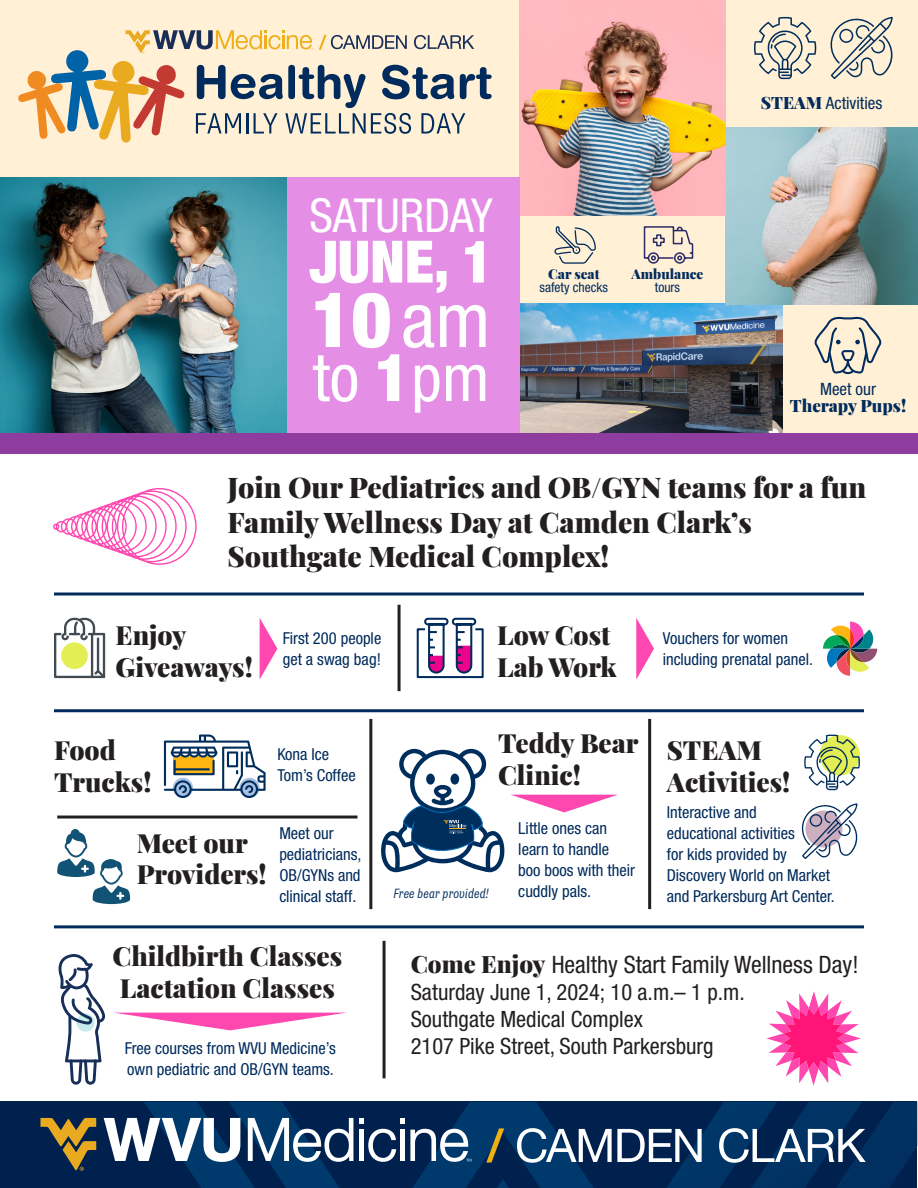
<style>
.page{position:relative;width:918px;height:1188px;background:#fff}
.page>*{position:absolute;margin:0;border:0;box-sizing:border-box;transform-origin:0 0}
.t1{font:900 condensed 76.5px "Helvetica Neue LT Std";color:#fff}
.t2{font:condensed 66px "Helvetica Neue LT Std";color:#fff}
.t3{font:900 condensed 58.5px "Helvetica Neue LT Std";color:#fff}
.t4{font:condensed 46.95px "Helvetica Neue LT Std";color:#fff}
.t5{font:900 28.5px/34.2px "Playfair Display";color:#231f20}
.t6{font:900 26.4px/31.7px "Playfair Display";color:#231f20}
.t7{font:condensed 24px "Helvetica Neue LT Std";color:#231f20}
.t8{font:condensed 22.5px "Helvetica Neue LT Std";color:#231f20}
.t9{font:condensed 17.1px "Helvetica Neue LT Std";color:#002b5c}
.t10{font:900 17.1px "Playfair Display";color:#002b5c}
.t11{font:condensed 16.5px/21px "Helvetica Neue LT Std";color:#002b5c}
.t12{font:condensed 13.5px "Helvetica Neue LT Std";color:#002b5c}
.t13{font:italic 300 condensed 13.5px "Supria Sans";color:#002b5c}
.t14{font:900 13.5px "Playfair Display";color:#002b5c}
.s1{font-weight:400}
.s2{font-weight:900}
.s3{font-family:"Playfair Display";font-weight:900;font-stretch:normal}
</style>
<div class="page">
<div style="left:0;top:0;width:918px;height:433px;background:#fff0d6"></div>
<svg style="left:823px;top:622px;width:54px;height:54px"></svg>
<img style="left:520px;top:304px;width:262px;height:129px">
<img style="left:0;top:177px;width:287px;height:258px">
<img style="left:725px;top:128px;width:193px;height:176px">
<img style="left:520px;top:0;width:205px;height:216px">
<div style="left:287px;top:177px;width:233px;height:258px;background:#e58ee6"></div>
<svg style="left:164px;top:735px;width:102px;height:63px"></svg>
<svg style="left:260px;top:618px;width:17px;height:61px"></svg>
<svg style="left:636px;top:618px;width:18px;height:62px"></svg>
<svg style="left:416px;top:617px;width:68px;height:62px"></svg>
<svg style="left:53px;top:488px;width:144px;height:77px"></svg>
<svg style="left:643px;top:226px;width:51px;height:38px"></svg>
<svg style="left:554px;top:226px;width:42px;height:38px"></svg>
<svg style="left:830px;top:16px;width:63px;height:63px"></svg>
<svg style="left:754px;top:17px;width:62px;height:62px"></svg>
<div style="left:1px;top:433px;width:917px;height:21px;background:#8f3c9f"></div>
<svg style="left:54px;top:592px;width:810px;height:4px;background:#3f5f84"></svg>
<hr style="left:54px;top:709px;width:810px;height:3px;background:#002b5c">
<hr style="left:54px;top:925px;width:810px;height:3px;background:#002b5c">
<svg style="left:54px;top:618px;width:51px;height:60px"></svg>
<svg style="left:116px;top:1013px;width:228px;height:17px"></svg>
<hr style="left:398px;top:605px;width:3px;height:86px;background:#231f20">
<hr style="left:369px;top:719px;width:3px;height:190px;background:#231f20">
<hr style="left:383px;top:941px;width:3px;height:137px;background:#231f20">
<hr style="left:57px;top:816px;width:300px;height:3px;background:#231f20">
<hr style="left:648px;top:719px;width:3px;height:190px;background:#231f20">
<svg style="left:801px;top:803px;width:57px;height:56px"></svg>
<svg style="left:804px;top:734px;width:56px;height:56px"></svg>
<svg style="left:57px;top:829px;width:73px;height:75px"></svg>
<svg style="left:381px;top:749px;width:237px;height:123px"></svg>
<div style="left:1px;top:1102px;width:916px;height:86px;background:#00214e"></div>
<svg style="left:144px;top:1102px;width:85px;height:86px"></svg>
<svg style="left:229px;top:1102px;width:490px;height:86px"></svg>
<svg style="left:517px;top:1128px;width:185px;height:35px"></svg>
<svg style="left:719px;top:1102px;width:198px;height:86px"></svg>
<svg style="left:104px;top:1118px;width:136px;height:44px"></svg>
<svg style="left:359px;top:1118px;width:45px;height:44px"></svg>
<svg style="left:248px;top:1118px;width:105px;height:44px"></svg>
<svg style="left:40px;top:1118px;width:56px;height:53px"></svg>
<svg style="left:410px;top:1129px;width:61px;height:33px"></svg>
<svg style="left:486px;top:1128px;width:18px;height:35px"></svg>
<svg style="left:766px;top:991px;width:95px;height:95px"></svg>
<svg style="left:58px;top:954px;width:47px;height:131px"></svg>
<svg style="left:18px;top:30px;width:474px;height:112px"></svg>
<svg style="left:814px;top:316px;width:68px;height:58px"></svg>
<p class="t4" style="left:309px;top:188px;width:185px">SATURDAY</p>
<p class="t3" style="left:310px;top:226px;width:185px">JUNE, 1</p>
<p class="t1" style="left:312px;top:273px;width:180px">10<span class="s1">am</span></p>
<p class="t2" style="left:313px;top:340px;width:178px">to <span class="s2">1</span>pm</p>
<p class="t14" style="left:548px;top:263px;width:53px">Car seat</p>
<p class="t12" style="left:540px;top:280px;width:70px">safety checks</p>
<p class="t14" style="left:632px;top:263px;width:73px">Ambulance</p>
<p class="t12" style="left:655px;top:280px;width:27px">tours</p>
<p class="t9" style="left:761px;top:93px;width:123px"><span class="s3">STEAM</span> Activities</p>
<p class="t9" style="left:820px;top:379px;width:58px">Meet our</p>
<p class="t10" style="left:790px;top:392px;width:118px">Therapy Pups!</p>
<p class="t5" style="left:228px;top:468px;width:640px">Join Our Pediatrics and OB/GYN teams for a fun<br>Family Wellness Day at Camden Clark’s<br>Southgate Medical Complex!</p>
<p class="t6" style="left:116px;top:617px;width:72px">Enjoy</p>
<p class="t6" style="left:116px;top:649px;width:139px">Giveaways!</p>
<p class="t11" style="left:283px;top:627px;width:100px">First 200 people</p>
<p class="t11" style="left:283px;top:648px;width:100px">get a swag bag!</p>
<p class="t6" style="left:497px;top:617px;width:115px">Low Cost</p>
<p class="t6" style="left:497px;top:649px;width:121px">Lab Work</p>
<p class="t11" style="left:663px;top:627px;width:127px">Vouchers for women</p>
<p class="t11" style="left:663px;top:648px;width:152px">including prenatal panel.</p>
<p class="t6" style="left:54px;top:732px;width:63px">Food</p>
<p class="t6" style="left:54px;top:764px;width:99px">Trucks!</p>
<p class="t11" style="left:277px;top:744px;width:53px">Kona Ice</p>
<p class="t11" style="left:277px;top:765px;width:80px">Tom’s Coffee</p>
<p class="t6" style="left:137px;top:825px;width:113px">Meet our</p>
<p class="t6" style="left:137px;top:856px;width:131px">Providers!</p>
<p class="t11" style="left:279px;top:823px;width:56px">Meet our</p>
<p class="t11" style="left:279px;top:844px;width:84px">pediatricians,</p>
<p class="t11" style="left:279px;top:865px;width:83px">OB/GYNs and</p>
<p class="t11" style="left:279px;top:886px;width:78px">clinical staff.</p>
<p class="t6" style="left:113px;top:938px;width:231px">Childbirth Classes</p>
<p class="t6" style="left:120px;top:970px;width:217px">Lactation Classes</p>
<p class="t11" style="left:125px;top:1038px;width:212px">Free courses from WVU Medicine’s</p>
<p class="t11" style="left:127px;top:1059px;width:208px">own pediatric and OB/GYN teams.</p>
<p class="t6" style="left:498px;top:725px;width:142px">Teddy Bear</p>
<p class="t6" style="left:498px;top:757px;width:84px">Clinic!</p>
<p class="t11" style="left:518px;top:818px;width:118px">Little ones can learn to handle boo boos with their</p>
<p class="t13" style="left:393px;top:885px;width:97px">Free bear provided!</p>
<p class="t11" style="left:518px;top:881px;width:74px">cuddly pals.</p>
<p class="t6" style="left:667px;top:732px;width:125px">STEAM<br>Activities!</p>
<p class="t11" style="left:667px;top:802px;width:92px">Interactive and</p>
<p class="t11" style="left:667px;top:823px;width:130px">educational activities</p>
<p class="t11" style="left:667px;top:844px;width:122px">for kids provided by</p>
<p class="t11" style="left:667px;top:865px;width:165px">Discovery World on Market</p>
<p class="t11" style="left:667px;top:886px;width:169px">and Parkersburg Art Center.</p>
<p class="t7" style="left:411px;top:950px;width:449px"><span class="s3">Come Enjoy</span> Healthy Start Family Wellness Day!</p>
<p class="t8" style="left:411px;top:979px;width:336px">Saturday June 1, 2024; 10 a.m.– 1 p.m.</p>
<p class="t8" style="left:411px;top:1006px;width:234px">Southgate Medical Complex</p>
<p class="t8" style="left:411px;top:1033px;width:304px">2107 Pike Street, South Parkersburg</p>
</div>
